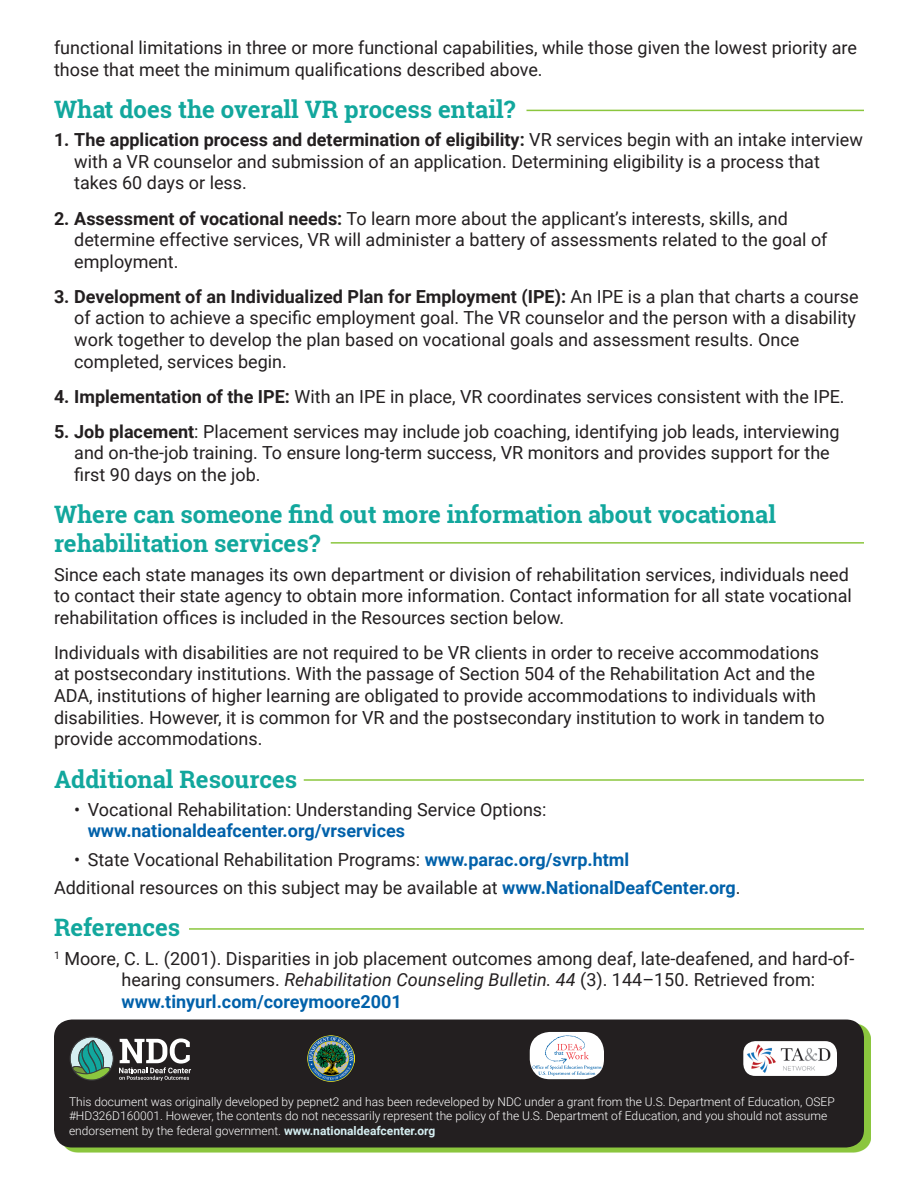
<style>
.page{position:relative;width:918px;height:1188px;background:#fff}
.page>*{position:absolute;margin:0;border:0;box-sizing:border-box;transform-origin:0 0}
.t1{font:700 24px/28.8px "Roboto Slab";color:#12a79d}
.References{font:18px/21.6px "Roboto";color:#231f20}
.t2{font:300 12px/14.4px "Roboto";color:#fff}
.s1{font-weight:700}
.s2{font-weight:700;color:#0161aa}
.s3{font-style:italic}
.s4{font-weight:700;color:#d5eef1}
</style>
<div class="page">
<div style="left:61px;top:1024px;width:810px;height:128px;background:#8bc63e"></div>
<div style="left:54px;top:1020px;width:810px;height:128px;background:#231f20;border-radius:18px"></div>
<svg style="left:70px;top:1036px;width:121px;height:45px"></svg>
<div style="left:530px;top:1032px;width:74px;height:47px;background:#fff;border-radius:20px"></div>
<svg style="left:532px;top:1035px;width:69px;height:41px"></svg>
<img style="left:743px;top:1041px;width:94px;height:35px">
<img style="left:308px;top:1035px;width:46px;height:47px">
<hr style="left:526px;top:110px;width:338px;height:1px;background:#8bc63e">
<hr style="left:331px;top:542px;width:533px;height:2px;background:#8bc63e">
<hr style="left:304px;top:779px;width:560px;height:2px;background:#8bc63e">
<hr style="left:189px;top:928px;width:675px;height:2px;background:#8bc63e">
<p class="References" style="left:54px;top:36px;width:805px">functional limitations in three or more functional capabilities, while those given the lowest priority are those that meet the minimum qualifications described above.</p>
<h1 class="t1" style="left:54px;top:95px;width:463px">What does the overall VR process entail?</h1>
<p class="References" style="left:74px;top:128px;width:790px;text-indent:-20px"><span class="s1">1. The application process and determination of eligibility:</span> VR services begin with an intake interview with a VR counselor and submission of an application. Determining eligibility is a process that takes 60 days or less.</p>
<p class="References" style="left:74px;top:207px;width:755px;text-indent:-20px"><span class="s1">2. Assessment of vocational needs:</span> To learn more about the applicant’s interests, skills, and determine effective services, VR will administer a battery of assessments related to the goal of employment.</p>
<p class="References" style="left:74px;top:285px;width:786px;text-indent:-20px"><span class="s1">3. Development of an Individualized Plan for Employment (IPE):</span> An IPE is a plan that charts a course of action to achieve a specific employment goal. The VR counselor and the person with a disability work together to develop the plan based on vocational goals and assessment results. Once completed, services begin.</p>
<p class="References" style="left:54px;top:385px;width:792px"><span class="s1">4. Implementation of the IPE:</span> With an IPE in place, VR coordinates services consistent with the IPE.</p>
<p class="References" style="left:74px;top:420px;width:767px;text-indent:-20px"><span class="s1">5. Job placement</span>: Placement services may include job coaching, identifying job leads, interviewing and on-the-job training. To ensure long-term success, VR monitors and provides support for the first 90 days on the job.</p>
<h1 class="t1" style="left:54px;top:500px;width:724px">Where can someone find out more information about vocational rehabilitation services?</h1>
<p class="References" style="left:54px;top:563px;width:799px">Since each state manages its own department or division of rehabilitation services, individuals need to contact their state agency to obtain more information. Contact information for all state vocational rehabilitation offices is included in the Resources section below.</p>
<p class="References" style="left:54px;top:641px;width:772px">Individuals with disabilities are not required to be VR clients in order to receive accommodations at postsecondary institutions. With the passage of Section 504 of the Rehabilitation Act and the ADA, institutions of higher learning are obligated to provide accommodations to individuals with disabilities. However, it is common for VR and the postsecondary institution to work in tandem to provide accommodations.</p>
<h1 class="t1" style="left:54px;top:764px;width:245px">Additional Resources</h1>
<p class="References" style="left:88px;top:798px;width:460px;text-indent:-14px">• Vocational Rehabilitation: Understanding Service Options: <span class="s2">www.nationaldeafcenter.org/vrservices</span></p>
<p class="References" style="left:74px;top:848px;width:557px">• State Vocational Rehabilitation Programs: <span class="s2">www.parac.org/svrp.html</span></p>
<p class="References" style="left:54px;top:876px;width:688px">Additional resources on this subject may be available at <span class="s2">www.NationalDeafCenter.org</span>.</p>
<h1 class="t1" style="left:54px;top:913px;width:128px">References</h1>
<p class="References" style="left:122px;top:947px;width:734px;text-indent:-68px"><sup>1</sup> Moore, C. L. (2001). Disparities in job placement outcomes among deaf, late-deafened, and hard-of&shy;hearing consumers. <span class="s3">Rehabilitation Counseling Bulletin. 44</span> (3). 144–150. Retrieved from: <span class="s2">www.tinyurl.com/coreymoore2001</span></p>
<p class="t2" style="left:69px;top:1094px;width:767px">This document was originally developed by pepnet2 and has been redeveloped by NDC under a grant from the U.S. Department of Education, OSEP #HD326D160001. However, the contents do not necessarily represent the policy of the U.S. Department of Education, and you should not assume endorsement by the federal government. <span class="s4">www.nationaldeafcenter.org</span></p>
</div>
